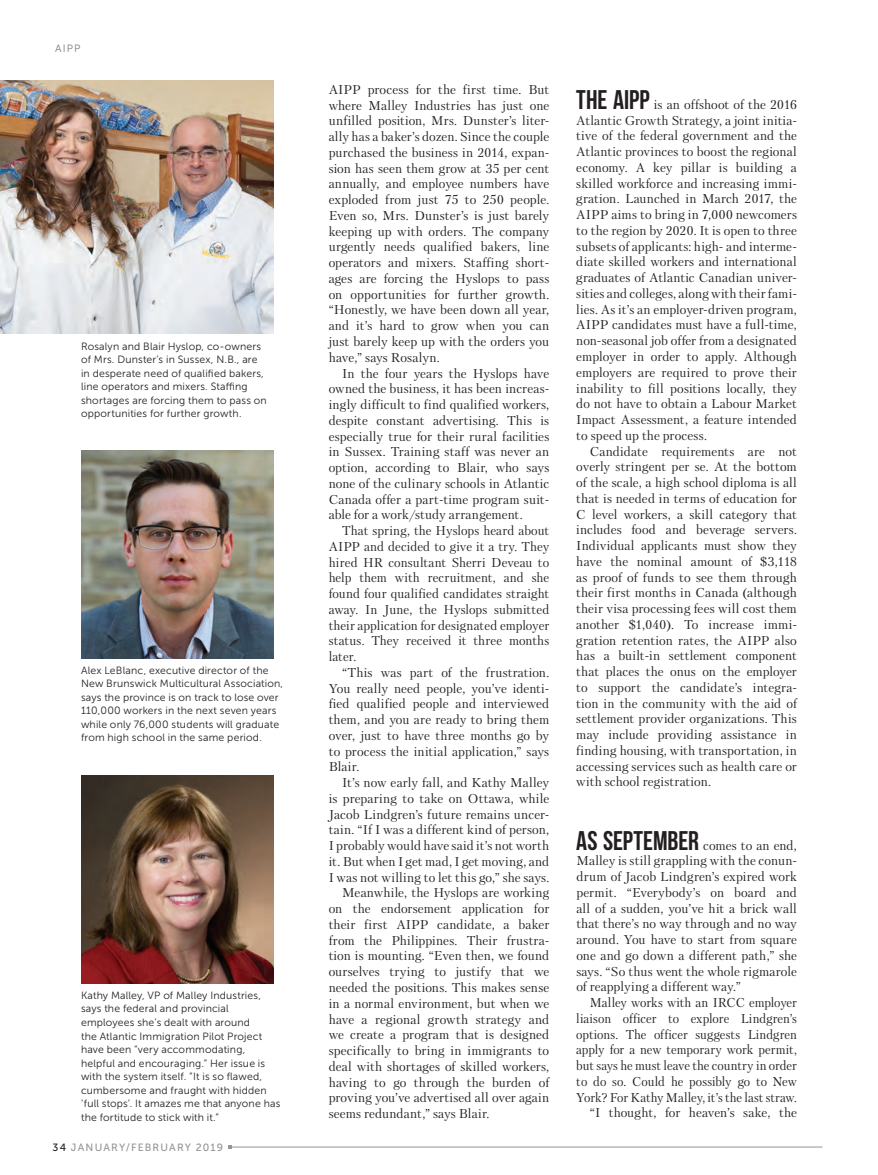
<style>
.page{position:relative;width:878px;height:1175px;background:#fff}
.page>*{position:absolute;margin:0;border:0;box-sizing:border-box;transform-origin:0 0}
.t1{font:12.75px/15.8px "Petersburg";letter-spacing:.005em;color:#231f20;text-align:justify}
.t2{font:12.75px/15.8px "Petersburg";letter-spacing:.005em;color:#231f20;text-align:right;scale:.96 1}
.t3{font:10.5px/13.5px "Museo Sans 300";letter-spacing:.015em;color:#231f20}
.t4{font:10.5px "Museo Sans 500";letter-spacing:.105em;color:#939598}
.t5{font:10.5px "Museo Sans 300";color:#76787b}
.s1{color:#231f20}
.s2{font-family:"Bebas Neue";font-size:27px}
</style>
<div class="page">
<hr style="left:230px;top:1146px;width:592px;height:1px;background:#939598">
<img style="left:0;top:80px;width:273px;height:253px">
<img style="left:81px;top:450px;width:192px;height:208px">
<img style="left:81px;top:775px;width:192px;height:208px">
<p class="t5" style="left:55px;top:43px;width:27px">AIPP</p>
<p class="t3" style="left:81px;top:339px;width:187px">Rosalyn and Blair Hyslop, co-owners of Mrs. Dunster’s in Sussex, N.B., are in desperate need of qualified bakers, line operators and mixers. Staffing shortages are forcing them to pass on opportunities for further growth.</p>
<p class="t3" style="left:81px;top:663px;width:204px">Alex LeBlanc, executive director of the New Brunswick Multicultural Association, says the province is on track to lose over 110,000 workers in the next seven years while only 76,000 students will graduate from high school in the same period.</p>
<p class="t3" style="left:81px;top:988px;width:201px">Kathy Malley, VP of Malley Industries, says the federal and provincial employees she’s dealt with around<br>the Atlantic Immigration Pilot Project have been “very accommodating, helpful and encouraging.” Her issue is with the system itself. “It is so flawed, cumbersome and fraught with hidden ‘full stops’. It amazes me that anyone has the fortitude to stick with it.”</p>
<p class="t4" style="left:52px;top:1141px;width:172px"><span class="s1">34</span> JANUARY/FEBRUARY 2019</p>
<p class="t1" style="left:328px;top:81px;width:222px">AIPP process for the first time. But where Malley Industries has just one unfilled position, Mrs. Dunster’s liter&shy;ally has a baker’s dozen. Since the couple purchased the business in 2014, expan&shy;sion has seen them grow at 35 per cent annually, and employee numbers have exploded from just 75 to 250 people.<br>Even so, Mrs. Dunster’s is just barely keeping up with orders. The company urgently needs qualified bakers, line operators and mixers. Staffing short&shy;ages are forcing the Hyslops to pass on opportunities for further growth. “Honestly, we have been down all year, and it’s hard to grow when you can just barely keep up with the orders you have,” says Rosalyn.</p>
<p class="t1" style="left:328px;top:365px;width:222px;text-indent:14px">In the four years the Hyslops have owned the business, it has been increas&shy;ingly difficult to find qualified workers, despite constant advertising. This is especially true for their rural facilities in Sussex. Training staff was never an option, according to Blair, who says none of the culinary schools in Atlantic Canada offer a part-time program suit&shy;able for a work/study arrangement.</p>
<p class="t1" style="left:329px;top:522px;width:222px;text-indent:13px">That spring, the Hyslops heard about AIPP and decided to give it a try. They hired HR consultant Sherri Deveau to help them with recruitment, and she found four qualified candidates straight away. In June, the Hyslops submitted their application for designated employer status. They received it three months later.</p>
<p class="t1" style="left:328px;top:664px;width:222px;text-indent:14px">“This was part of the frustration.<br>You really need people, you’ve identi&shy;fied qualified people and interviewed them, and you are ready to bring them over, just to have three months go by to process the initial application,” says Blair.</p>
<p class="t1" style="left:342px;top:774px;width:208px">It’s now early fall, and Kathy Malley</p>
<p class="t1" style="left:328px;top:790px;width:222px">is preparing to take on Ottawa, while</p>
<p class="t1" style="left:328px;top:806px;width:222px">Jacob Lindgren’s future remains uncer-</p>
<p class="t1" style="left:328px;top:822px;width:222px">tain. “If I was a different kind of person,</p>
<p class="t1" style="left:328px;top:837px;width:222px">I probably would have said it’s not worth</p>
<p class="t1" style="left:328px;top:853px;width:222px">it. But when I get mad, I get moving, and</p>
<p class="t1" style="left:328px;top:869px;width:222px">I was not willing to let this go,” she says.</p>
<p class="t1" style="left:342px;top:885px;width:209px">Meanwhile, the Hyslops are working</p>
<p class="t1" style="left:328px;top:900px;width:222px">on the endorsement application for</p>
<p class="t1" style="left:328px;top:916px;width:222px">their first AIPP candidate, a baker</p>
<p class="t1" style="left:328px;top:932px;width:222px">from the Philippines. Their frustra-</p>
<p class="t1" style="left:328px;top:948px;width:222px">tion is mounting. “Even then, we found</p>
<p class="t1" style="left:328px;top:963px;width:222px">ourselves trying to justify that we</p>
<p class="t1" style="left:328px;top:979px;width:222px">needed the positions. This makes sense</p>
<p class="t1" style="left:328px;top:995px;width:222px">in a normal environment, but when we</p>
<p class="t1" style="left:328px;top:1011px;width:222px">have a regional growth strategy and</p>
<p class="t1" style="left:328px;top:1026px;width:222px">we create a program that is designed</p>
<p class="t1" style="left:328px;top:1042px;width:222px">specifically to bring in immigrants to</p>
<p class="t1" style="left:328px;top:1058px;width:222px">deal with shortages of skilled workers,</p>
<p class="t1" style="left:328px;top:1074px;width:222px">having to go through the burden of</p>
<p class="t1" style="left:328px;top:1089px;width:222px">proving you’ve advertised all over again</p>
<p class="t1" style="left:328px;top:1105px;width:162px">seems redundant,” says Blair.</p>
<p class="t1" style="left:576px;top:96px;width:222px"><span class="s2">THE AIPP</span> is an offshoot of the 2016<br>Atlantic Growth Strategy, a joint initia&shy;tive of the federal government and the Atlantic provinces to boost the regional economy. A key pillar is building a skilled workforce and increasing immi&shy;gration. Launched in March 2017, the AIPP aims to bring in 7,000 newcomers to the region by 2020. It is open to three subsets of applicants: high- and interme&shy;diate skilled workers and international graduates of Atlantic Canadian univer&shy;sities and colleges, along with their fami&shy;lies. As it’s an employer-driven program, AIPP candidates must have a full-time, non-seasonal job offer from a designated employer in order to apply. Although employers are required to prove their inability to fill positions locally, they do not have to obtain a Labour Market Impact Assessment, a feature intended to speed up the process.</p>
<p class="t1" style="left:576px;top:443px;width:222px;text-indent:14px">Candidate requirements are not overly stringent per se. At the bottom of the scale, a high school diploma is all that is needed in terms of education for C level workers, a skill category that includes food and beverage servers.<br>Individual applicants must show they have the nominal amount of $3,118 as proof of funds to see them through their first months in Canada (although their visa processing fees will cost them another $1,040). To increase immi&shy;gration retention rates, the AIPP also has a built-in settlement component that places the onus on the employer to support the candidate’s integra&shy;tion in the community with the aid of settlement provider organizations. This may include providing assistance in finding housing, with transportation, in accessing services such as health care or with school registration.</p>
<p class="t1" style="left:576px;top:837px;width:222px"><span class="s2">AS SEPTEMBER</span> comes to an end, Malley is still grappling with the conun&shy;drum of Jacob Lindgren’s expired work permit. “Everybody’s on board and all of a sudden, you’ve hit a brick wall that there’s no way through and no way around. You have to start from square one and go down a different path,” she says. “So thus went the whole rigmarole of reapplying a different way.”</p>
<p class="t2" style="left:576px;top:994px;width:231px">Malley works with an IRCC employer liaison officer to explore Lindgren’s options. The officer suggests Lindgren apply for a new temporary work permit, but says he must leave the country in order to do so. Could he possibly go to New York? For Kathy Malley, it’s the last straw. “I thought, for heaven’s sake, the</p>
</div>
